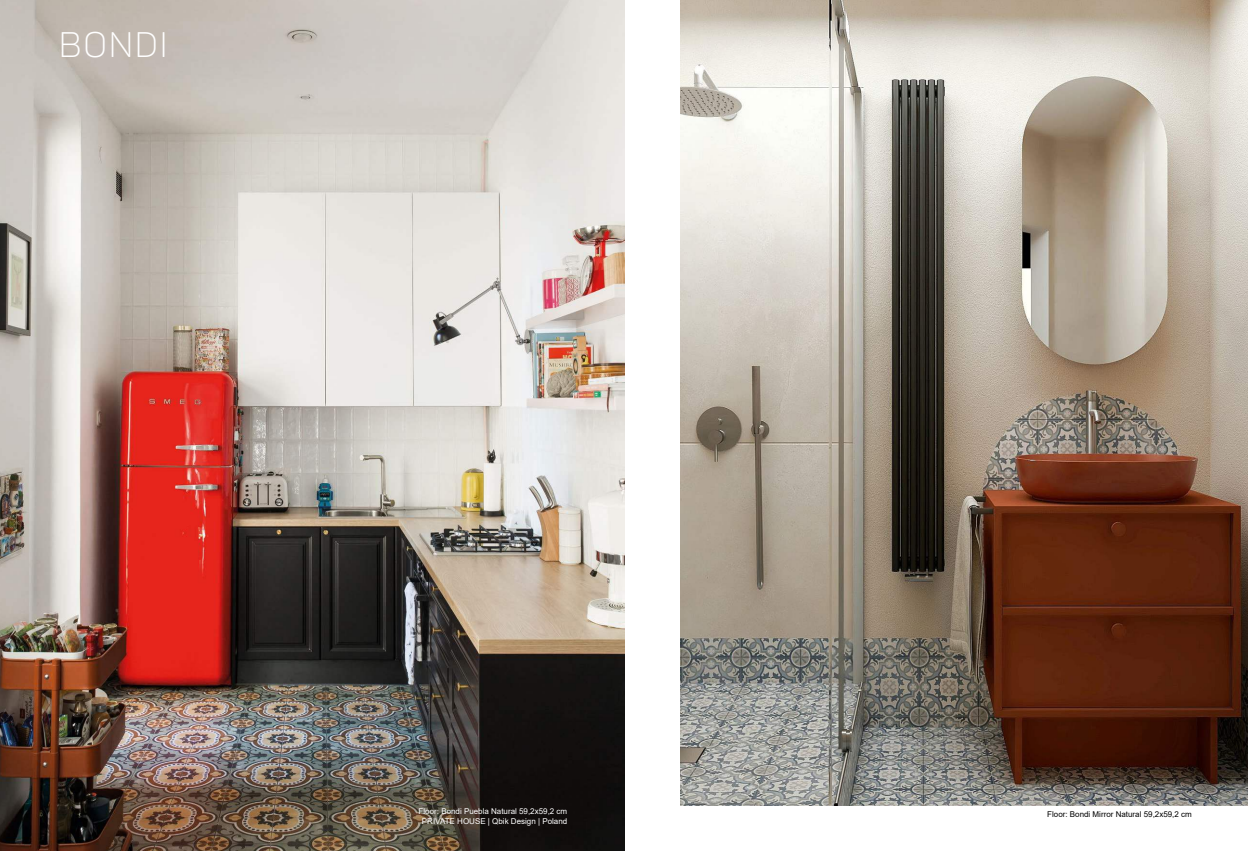
<style>
.page{position:relative;width:1248px;height:851px;background:#fff}
.page>*{position:absolute;margin:0;border:0;box-sizing:border-box;transform-origin:0 0}
.t1{font:300 35px "Panton Demo";letter-spacing:.03em;color:#fff}
.t2{font:8px/9.6px "Arial";color:#fff;text-align:center}
.t3{font:8px "Arial";color:#000}
</style>
<div class="page">
<img style="left:0;top:0;width:624px;height:850px">
<img style="left:680px;top:0;width:567px;height:805px">
<h1 class="t1" style="left:59px;top:25px;width:111px">BONDI</h1>
<p class="t2" style="left:418px;top:807px;width:150px">Floor: Bondi Puebla Natural 59,2x59,2 cm<br>PRIVATE HOUSE | Qbik Design | Poland</p>
<p class="t3" style="left:1047px;top:811px;width:146px">Floor: Bondi Mirror Natural 59,2x59,2 cm</p>
</div>
